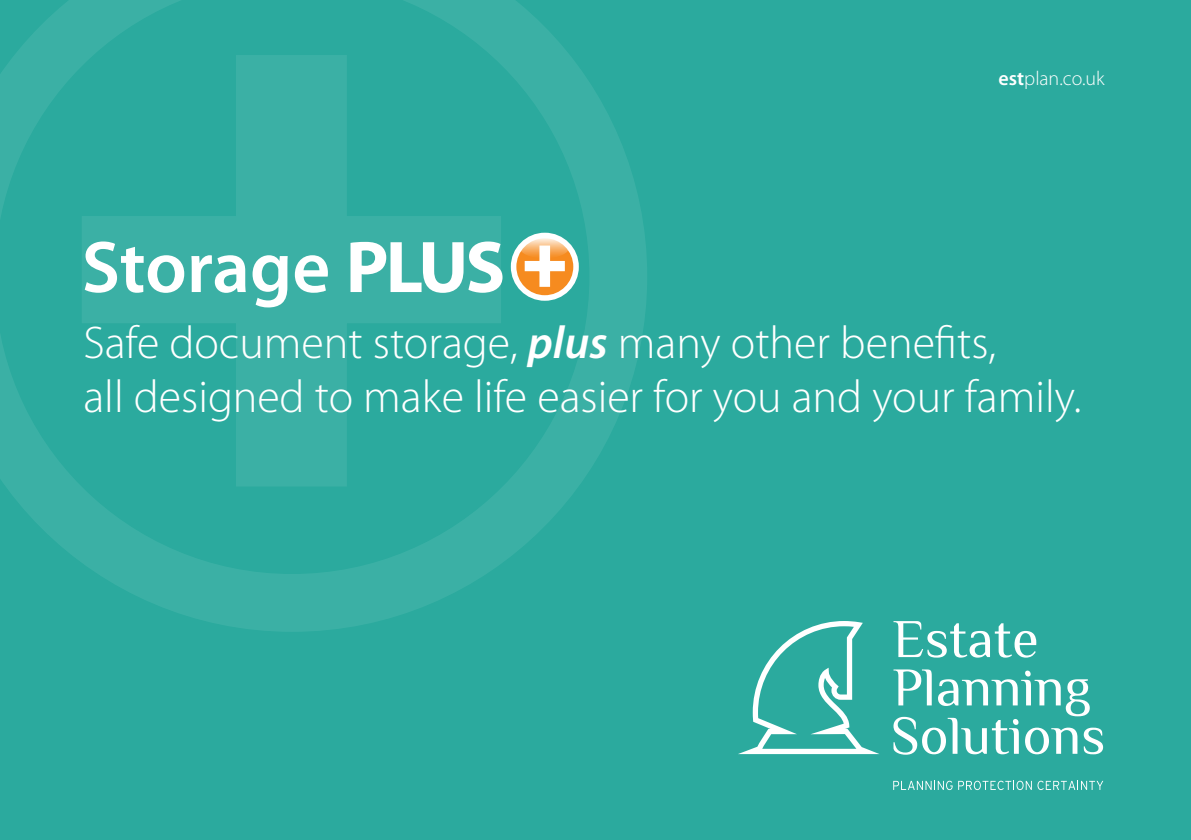
<style>
.page{position:relative;width:1191px;height:840px;background:#fff}
.page>*{position:absolute;margin:0;border:0;box-sizing:border-box;transform-origin:0 0}
.t1{font:600 73.8px "Myriad Pro";color:#fff}
.t2{font:300 46px/54px "Myriad Pro";color:#fff}
.t3{font:300 20px "Myriad Pro";color:#fff}
.s1{font-weight:700}
.s2{font-weight:600}
.s3{font-weight:600;font-style:italic}
</style>
<div class="page">
<div style="left:0;top:0;width:1191px;height:839px;background:#2baa9e"></div>
<svg style="left:741px;top:621px;width:136px;height:132px"></svg>
<svg style="left:893px;top:621px;width:143px;height:36px"></svg>
<svg style="left:893px;top:669px;width:210px;height:85px"></svg>
<svg style="left:893px;top:780px;width:59px;height:9px"></svg>
<svg style="left:958px;top:780px;width:73px;height:9px"></svg>
<svg style="left:1037px;top:780px;width:66px;height:9px"></svg>
<svg style="left:0;top:0;width:647px;height:631px"></svg>
<svg style="left:62px;top:36px;width:458px;height:469px"></svg>
<h1 class="t1" style="left:82px;top:226px;width:425px">Storage <span class="s1">PLUS</span></h1>
<p class="t3" style="left:998px;top:68px;width:107px"><span class="s2">est</span>plan.co.uk</p>
<p class="t2" style="left:83px;top:316px;width:999px">Safe document storage, <span class="s3">plus</span> many other benefits,<br>all designed to make life easier for you and your family.</p>
</div>
